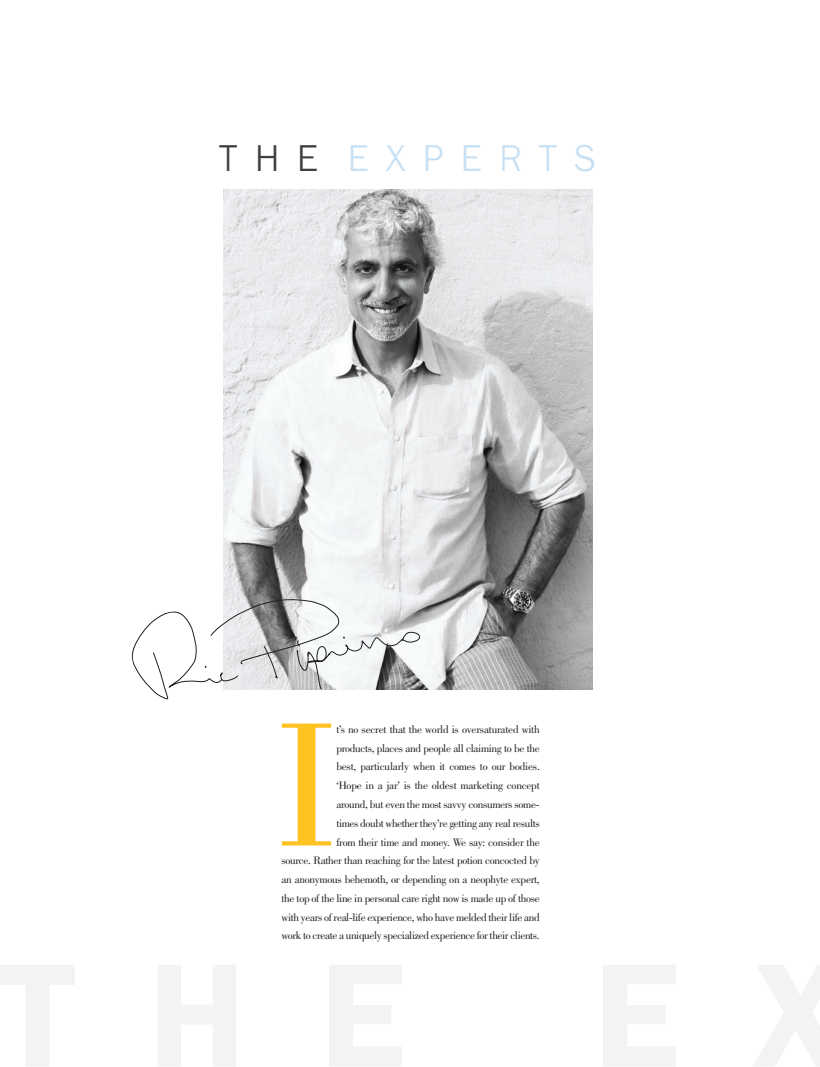
<style>
.page{position:relative;width:820px;height:1067px;background:#fff}
.page>*{position:absolute;margin:0;border:0;box-sizing:border-box;transform-origin:0 0}
.t1{font:182.5px "Bodoni";color:#fec221}
.t2{font:300 38.75px "Franklin Got URWTCY";letter-spacing:.44em;color:#c7e0f3}
.t3{font:11.25px/18.8px "Bodoni";letter-spacing:-.03em;color:#231f20;text-align:right}
.s1{color:#3e3e3f}
</style>
<div class="page">
<svg style="left:131px;top:189px;width:462px;height:511px"></svg>
<h2 class="t2" style="left:219px;top:135px;width:379px"><span class="s1">THE</span> EXPERTS</h2>
<h1 class="t1" style="left:276px;top:718px;width:62px">I</h1>
<p class="t3" style="left:281px;top:721px;width:260px">t’s no secret that the world is oversaturated with<br>products, places and people all claiming to be the<br>best, particularly when it comes to our bodies.<br>‘Hope in a jar’ is the oldest marketing concept<br>around, but even the most savvy consumers some-<br>times doubt whether they’re getting any real results<br>from their time and money. We say: consider the<br>source. Rather than reaching for the latest potion concocted by an anonymous behemoth, or depending on a neophyte expert, the top of the line in personal care right now is made up of those with years of real-life experience, who have melded their life and work to create a uniquely specialized experience for their clients.</p>
</div>
